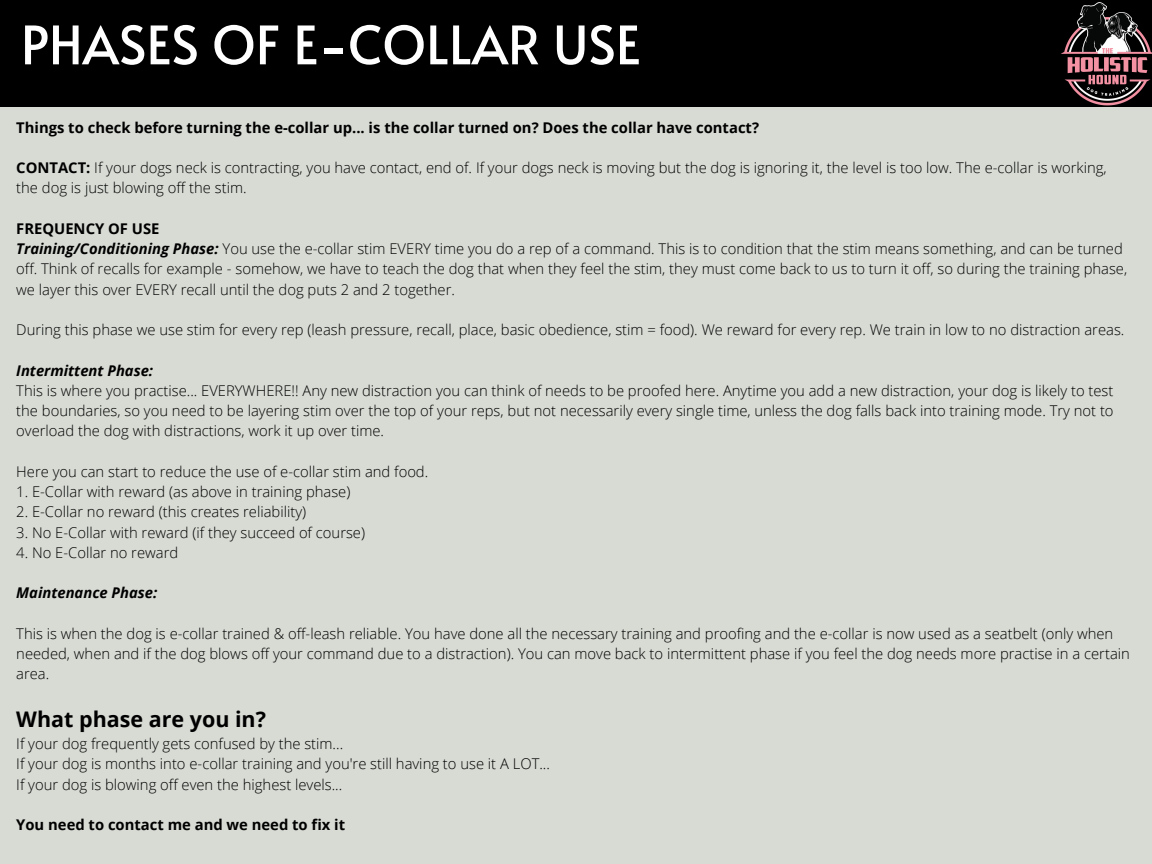
<style>
.page{position:relative;width:1152px;height:864px;background:#d7dbd4}
.page>*{position:absolute;margin:0;border:0;box-sizing:border-box;transform-origin:0 0}
.t1{font:52.8px "Alata";color:#fff}
.t2{font:700 21.45px "Open Sans";color:#000}
.t3{font:300 14.85px/20.2px "Open Sans";color:#000}
.t4{font:700 14.85px "Open Sans";color:#000}
.t5{font:italic 700 14.85px "Open Sans";color:#000}
.s1{font-weight:700}
.s2{font-weight:700;font-style:italic}
</style>
<div class="page">
<div style="left:0;top:0;width:1145px;height:107px;background:#000"></div>
<img style="left:1061px;top:0;width:91px;height:107px">
<h1 class="t1" style="left:21px;top:6px;width:621px">PHASES OF E-COLLAR USE</h1>
<p class="t4" style="left:16px;top:117px;width:744px">Things to check before turning the e-collar up... is the collar turned on? Does the collar have contact?</p>
<p class="t3" style="left:16px;top:157px;width:1092px"><span class="s1">CONTACT:</span> If your dogs neck is contracting, you have contact, end of. If your dogs neck is moving but the dog is ignoring it, the level is too low. The e-collar is working, the dog is just blowing off the stim.</p>
<p class="t3" style="left:16px;top:218px;width:1112px"><span class="s1">FREQUENCY OF USE<br></span><span class="s2">Training/Conditioning Phase:</span> You use the e-collar stim EVERY time you do a rep of a command. This is to condition that the stim means something, and can be turned off. Think of recalls for example - somehow, we have to teach the dog that when they feel the stim, they must come back to us to turn it off, so during the training phase, we layer this over EVERY recall until the dog puts 2 and 2 together.</p>
<p class="t3" style="left:16px;top:319px;width:1110px">During this phase we use stim for every rep (leash pressure, recall, place, basic obedience, stim = food). We reward for every rep. We train in low to no distraction areas.</p>
<p class="t5" style="left:16px;top:360px;width:138px">Intermittent Phase:</p>
<p class="t3" style="left:16px;top:380px;width:1099px;text-align:justify">This is where you practise... EVERYWHERE!! Any new distraction you can think of needs to be proofed here. Anytime you add a new distraction, your dog is likely to test the boundaries, so you need to be layering stim over the top of your reps, but not necessarily every single time, unless the dog falls back into training mode. Try not to overload the dog with distractions, work it up over time.</p>
<p class="t3" style="left:16px;top:461px;width:414px">Here you can start to reduce the use of e-collar stim and food.</p>
<p class="t3" style="left:16px;top:481px;width:336px">1. E-Collar with reward (as above in training phase)</p>
<p class="t3" style="left:16px;top:502px;width:291px">2. E-Collar no reward (this creates reliability)</p>
<p class="t3" style="left:16px;top:522px;width:350px">3. No E-Collar with reward (if they succeed of course)</p>
<p class="t3" style="left:16px;top:542px;width:163px">4. No E-Collar no reward</p>
<p class="t5" style="left:16px;top:583px;width:143px">Maintenance Phase:</p>
<p class="t3" style="left:16px;top:623px;width:1115px">This is when the dog is e-collar trained &amp; off-leash reliable. You have done all the necessary training and proofing and the e-collar is now used as a seatbelt (only when needed, when and if the dog blows off your command due to a distraction). You can move back to intermittent phase if you feel the dog needs more practise in a certain area.</p>
<h2 class="t2" style="left:16px;top:704px;width:251px">What phase are you in?</h2>
<p class="t3" style="left:16px;top:733px;width:535px">If your dog frequently gets confused by the stim...<br>If your dog is months into e-collar training and you're still having to use it A LOT...<br>If your dog is blowing off even the highest levels...</p>
<p class="t4" style="left:16px;top:814px;width:330px">You need to contact me and we need to fix it</p>
</div>
